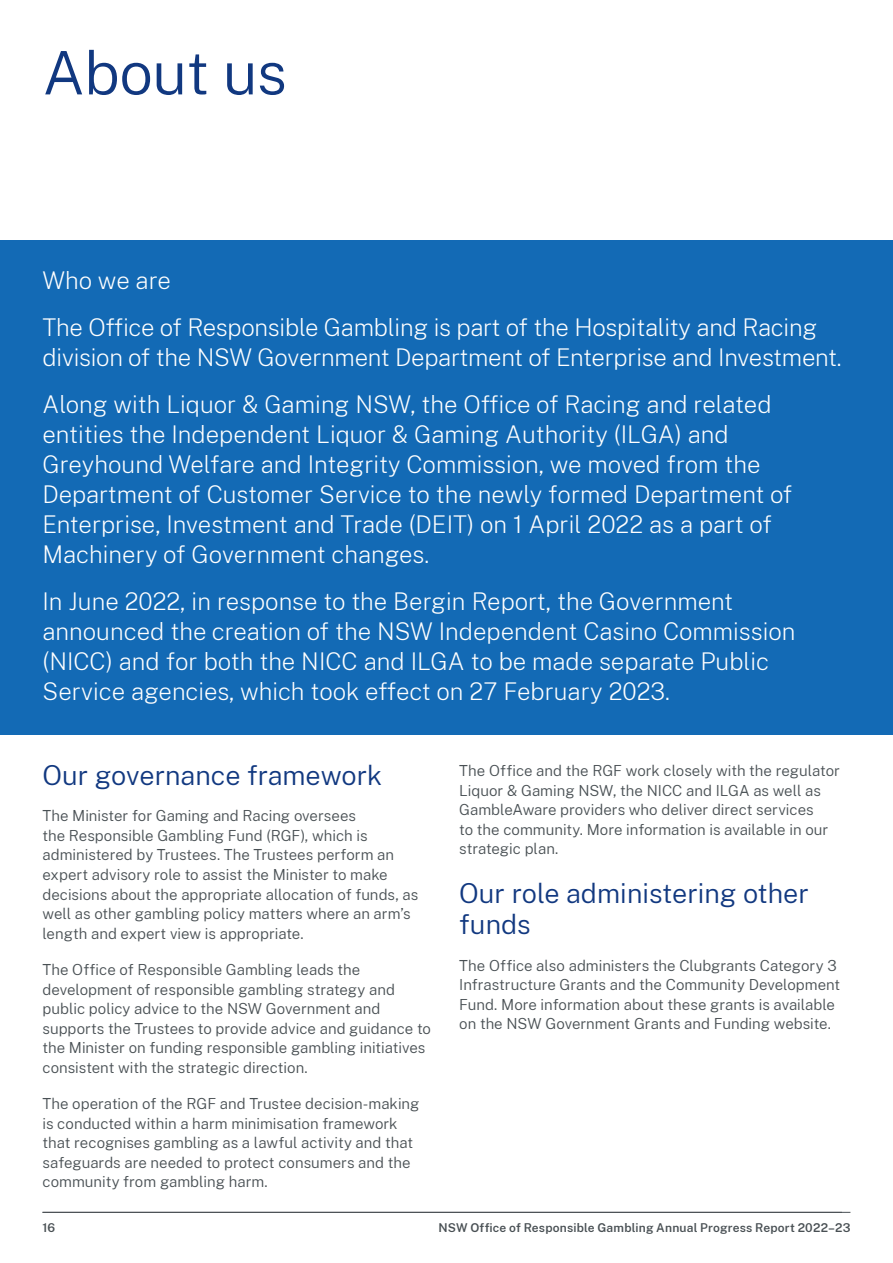
<style>
.page{position:relative;width:893px;height:1263px;background:#fff}
.page>*{position:absolute;margin:0;border:0;box-sizing:border-box;transform-origin:0 0}
.Heading_1__H1__un-numbered{font:300 60px "Public Sans";letter-spacing:-.01em;color:#113880}
.Heading_2__H2{font:300 27px/31.5px "Public Sans";color:#113880}
.t1{font:200 24px/30px "Public Sans";color:#fff}
.Body{font:300 15px/19.5px "Public Sans";color:#495054}
.t2{font:600 12px "Public Sans";letter-spacing:.015em;color:#495054}
</style>
<div class="page">
<div style="left:0;top:240px;width:893px;height:495px;background:#136ab5"></div>
<hr style="left:43px;top:1212px;width:807px;height:1px;background:#495054">
<p class="Heading_1__H1__un-numbered" style="left:43px;top:31px;width:246px">About us</p>
<p class="t1" style="left:43px;top:264px;width:130px">Who we are</p>
<p class="t1" style="left:43px;top:311px;width:801px">The Office of Responsible Gambling is part of the Hospitality and Racing division of the NSW Government Department of Enterprise and Investment.</p>
<p class="t1" style="left:43px;top:388px;width:751px">Along with Liquor &amp; Gaming NSW, the Office of Racing and related entities the Independent Liquor &amp; Gaming Authority (ILGA) and Greyhound Welfare and Integrity Commission, we moved from the Department of Customer Service to the newly formed Department of Enterprise, Investment and Trade (DEIT) on 1 April 2022 as a part of Machinery of Government changes.</p>
<p class="t1" style="left:43px;top:585px;width:754px">In June 2022, in response to the Bergin Report, the Government announced the creation of the NSW Independent Casino Commission (NICC) and for both the NICC and ILGA to be made separate Public Service agencies, which took effect on 27 February 2023.</p>
<h2 class="Heading_2__H2" style="left:43px;top:758px;width:341px">Our governance framework</h2>
<p class="Body" style="left:43px;top:806px;width:377px">The Minister for Gaming and Racing oversees<br>the Responsible Gambling Fund (RGF), which is administered by Trustees. The Trustees perform an expert advisory role to assist the Minister to make decisions about the appropriate allocation of funds, as well as other gambling policy matters where an arm’s length and expert view is appropriate.</p>
<p class="Body" style="left:43px;top:959px;width:390px">The Office of Responsible Gambling leads the development of responsible gambling strategy and public policy advice to the NSW Government and supports the Trustees to provide advice and guidance to the Minister on funding responsible gambling initiatives consistent with the strategic direction.</p>
<p class="Body" style="left:43px;top:1093px;width:378px">The operation of the RGF and Trustee decision-making is conducted within a harm minimisation framework that recognises gambling as a lawful activity and that safeguards are needed to protect consumers and the community from gambling harm.</p>
<p class="Body" style="left:459px;top:760px;width:382px">The Office and the RGF work closely with the regulator Liquor &amp; Gaming NSW, the NICC and ILGA as well as GambleAware providers who deliver direct services<br>to the community. More information is available in our strategic plan.</p>
<h2 class="Heading_2__H2" style="left:459px;top:876px;width:351px">Our role administering other funds</h2>
<p class="Body" style="left:459px;top:955px;width:383px">The Office also administers the Clubgrants Category 3<br>Infrastructure Grants and the Community Development Fund. More information about these grants is available on the NSW Government Grants and Funding website.</p>
<p class="t2" style="left:43px;top:1219px;width:14px">16</p>
<p class="t2" style="left:438px;top:1219px;width:413px">NSW Office of Responsible Gambling Annual Progress Report 2022–23</p>
</div>
